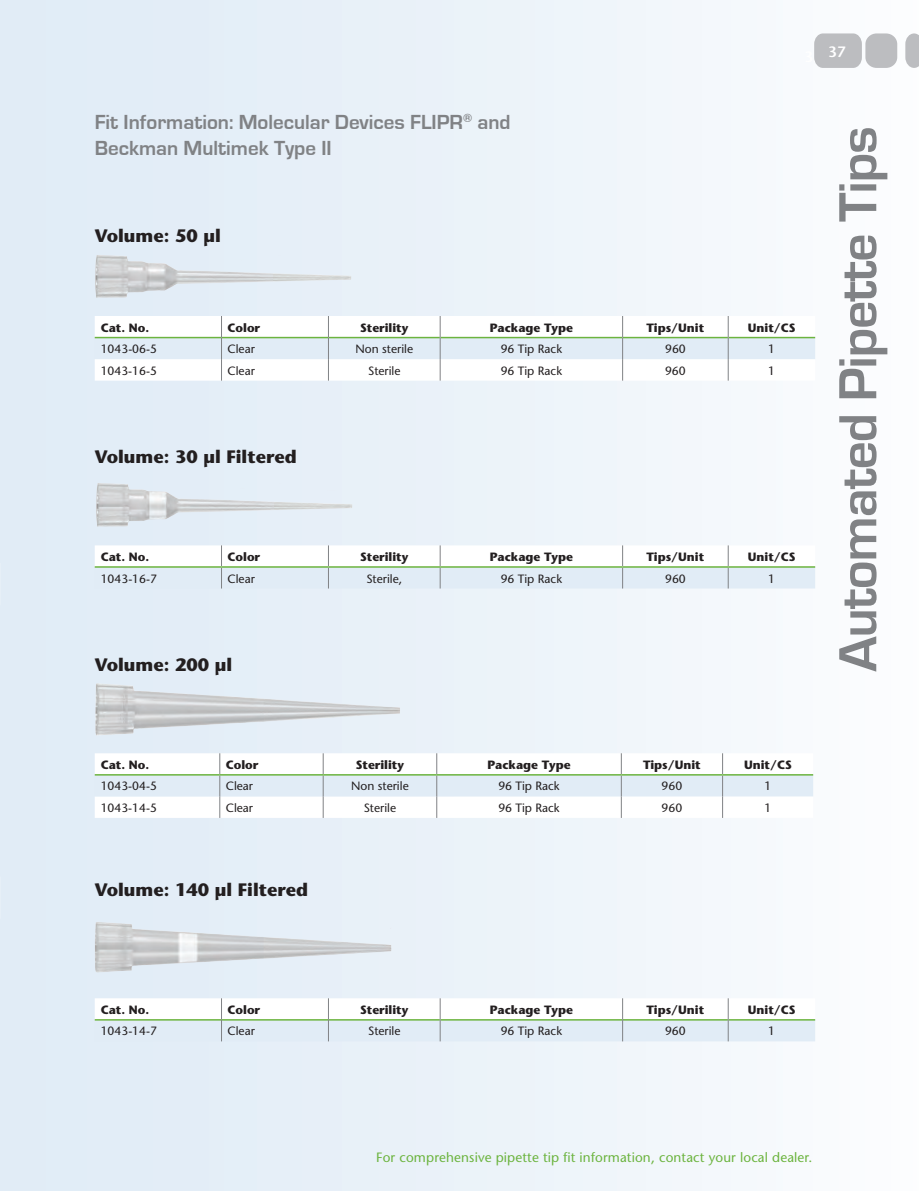
<style>
.page{position:relative;width:919px;height:1191px;background:#fff}
.page>*{position:absolute;margin:0;border:0;box-sizing:border-box;transform-origin:0 0}
.t1{font:700 55.5px "Eurostile";letter-spacing:-.02em;color:#808285}
.t2{font:700 21px/25.2px "Eurostile";color:#808285}
.t3{font:700 18px "Stone Sans";color:#231f20}
.t4{font:600 15px "Stone Sans";color:#fff}
.t5{font:13.5px "Stone Sans";letter-spacing:.01em;color:#6cb43f}
.t6{font:12px "Stone Sans";color:#231f20}
.t7{font:700 12px "Stone Sans";color:#231f20}
</style>
<div class="page">
<div style="left:1px;top:0;width:917px;height:1191px;background:linear-gradient(to right,#deeaf6,#fafcfd)"></div>
<svg style="left:814px;top:33px;width:47px;height:35px;background:#bfc0c3"></svg>
<div style="left:865px;top:33px;width:32px;height:35px;background:#bcbdc0;border-radius:11px"></div>
<svg style="left:905px;top:33px;width:13px;height:35px"></svg>
<svg style="left:0;top:872px;width:1px;height:51px"></svg>
<svg style="left:95px;top:316px;width:720px;height:64px"></svg>
<svg style="left:95px;top:545px;width:720px;height:43px"></svg>
<hr style="left:95px;top:566px;width:126px;height:2px;background:#6cb43f">
<hr style="left:221px;top:566px;width:107px;height:2px;background:#6cb43f">
<hr style="left:328px;top:566px;width:112px;height:2px;background:#6cb43f">
<hr style="left:440px;top:566px;width:182px;height:2px;background:#6cb43f">
<hr style="left:622px;top:566px;width:106px;height:2px;background:#6cb43f">
<hr style="left:728px;top:566px;width:87px;height:2px;background:#6cb43f">
<svg style="left:95px;top:753px;width:718px;height:65px"></svg>
<hr style="left:95px;top:774px;width:125px;height:1px;background:#6cb43f">
<hr style="left:220px;top:774px;width:103px;height:1px;background:#6cb43f">
<hr style="left:323px;top:774px;width:113px;height:1px;background:#6cb43f">
<hr style="left:436px;top:774px;width:185px;height:1px;background:#6cb43f">
<hr style="left:621px;top:774px;width:101px;height:1px;background:#6cb43f">
<hr style="left:722px;top:774px;width:91px;height:1px;background:#6cb43f">
<svg style="left:95px;top:998px;width:720px;height:43px"></svg>
<svg style="left:0;top:559px;width:1px;height:50px"></svg>
<img style="left:90px;top:253px;width:267px;height:51px">
<img style="left:79px;top:680px;width:336px;height:80px">
<img style="left:80px;top:908px;width:329px;height:83px">
<img style="left:91px;top:481px;width:266px;height:52px">
<p class="t4" style="left:804px;top:45px;width:42px">37 37</p>
<p class="t2" style="left:95px;top:110px;width:417px">Fit Information: Molecular Devices FLIPR<sup>®</sup> and<br>Beckman Multimek Type II</p>
<p class="t3" style="left:95px;top:225px;width:128px">Volume: 50 µl</p>
<p class="t7" style="left:101px;top:320px;width:50px">Cat. No.</p>
<p class="t7" style="left:227px;top:320px;width:34px">Color</p>
<p class="t7" style="left:360px;top:320px;width:50px">Sterility</p>
<p class="t7" style="left:490px;top:320px;width:84px">Package Type</p>
<p class="t7" style="left:646px;top:320px;width:59px">Tips/Unit</p>
<p class="t7" style="left:747px;top:320px;width:49px">Unit/CS</p>
<p class="t6" style="left:101px;top:341px;width:58px">1043-06-5</p>
<p class="t6" style="left:227px;top:341px;width:29px">Clear</p>
<p class="t6" style="left:355px;top:341px;width:59px">Non sterile</p>
<p class="t6" style="left:500px;top:341px;width:63px">96 Tip Rack</p>
<p class="t6" style="left:665px;top:341px;width:22px">960</p>
<p class="t6" style="left:768px;top:341px;width:8px">1</p>
<p class="t6" style="left:101px;top:363px;width:58px">1043-16-5</p>
<p class="t6" style="left:227px;top:363px;width:29px">Clear</p>
<p class="t6" style="left:368px;top:363px;width:34px">Sterile</p>
<p class="t6" style="left:500px;top:363px;width:63px">96 Tip Rack</p>
<p class="t6" style="left:665px;top:363px;width:22px">960</p>
<p class="t6" style="left:768px;top:363px;width:8px">1</p>
<p class="t3" style="left:95px;top:445px;width:203px">Volume: 30 µl Filtered</p>
<p class="t7" style="left:101px;top:549px;width:50px">Cat. No.</p>
<p class="t7" style="left:227px;top:549px;width:34px">Color</p>
<p class="t7" style="left:360px;top:549px;width:50px">Sterility</p>
<p class="t7" style="left:490px;top:549px;width:84px">Package Type</p>
<p class="t7" style="left:646px;top:549px;width:59px">Tips/Unit</p>
<p class="t7" style="left:747px;top:549px;width:49px">Unit/CS</p>
<p class="t6" style="left:101px;top:571px;width:58px">1043-16-7</p>
<p class="t6" style="left:227px;top:571px;width:29px">Clear</p>
<p class="t6" style="left:366px;top:571px;width:37px">Sterile,</p>
<p class="t6" style="left:500px;top:571px;width:63px">96 Tip Rack</p>
<p class="t6" style="left:665px;top:571px;width:22px">960</p>
<p class="t6" style="left:768px;top:571px;width:8px">1</p>
<p class="t3" style="left:95px;top:653px;width:139px">Volume: 200 µl</p>
<p class="t1" style="left:827px;top:671px;width:547px;rotate:-90deg">Automated Pipette Tips</p>
<p class="t7" style="left:101px;top:757px;width:50px">Cat. No.</p>
<p class="t7" style="left:226px;top:757px;width:34px">Color</p>
<p class="t7" style="left:356px;top:757px;width:50px">Sterility</p>
<p class="t7" style="left:487px;top:757px;width:84px">Package Type</p>
<p class="t7" style="left:643px;top:757px;width:59px">Tips/Unit</p>
<p class="t7" style="left:744px;top:757px;width:49px">Unit/CS</p>
<p class="t6" style="left:101px;top:779px;width:58px">1043-04-5</p>
<p class="t6" style="left:226px;top:779px;width:29px">Clear</p>
<p class="t6" style="left:351px;top:779px;width:59px">Non sterile</p>
<p class="t6" style="left:498px;top:779px;width:63px">96 Tip Rack</p>
<p class="t6" style="left:661px;top:779px;width:22px">960</p>
<p class="t6" style="left:764px;top:779px;width:8px">1</p>
<p class="t6" style="left:101px;top:800px;width:58px">1043-14-5</p>
<p class="t6" style="left:226px;top:800px;width:29px">Clear</p>
<p class="t6" style="left:363px;top:800px;width:34px">Sterile</p>
<p class="t6" style="left:498px;top:800px;width:63px">96 Tip Rack</p>
<p class="t6" style="left:661px;top:800px;width:22px">960</p>
<p class="t6" style="left:764px;top:800px;width:8px">1</p>
<p class="t3" style="left:95px;top:878px;width:215px">Volume: 140 µl Filtered</p>
<p class="t7" style="left:101px;top:1002px;width:50px">Cat. No.</p>
<p class="t7" style="left:227px;top:1002px;width:34px">Color</p>
<p class="t7" style="left:360px;top:1002px;width:50px">Sterility</p>
<p class="t7" style="left:490px;top:1002px;width:84px">Package Type</p>
<p class="t7" style="left:646px;top:1002px;width:59px">Tips/Unit</p>
<p class="t7" style="left:747px;top:1002px;width:49px">Unit/CS</p>
<p class="t6" style="left:101px;top:1023px;width:58px">1043-14-7</p>
<p class="t6" style="left:227px;top:1023px;width:29px">Clear</p>
<p class="t6" style="left:368px;top:1023px;width:34px">Sterile</p>
<p class="t6" style="left:500px;top:1023px;width:63px">96 Tip Rack</p>
<p class="t6" style="left:665px;top:1023px;width:22px">960</p>
<p class="t6" style="left:768px;top:1023px;width:8px">1</p>
<p class="t5" style="left:376px;top:1148px;width:437px">For comprehensive pipette tip fit information, contact your local dealer.</p>
</div>
